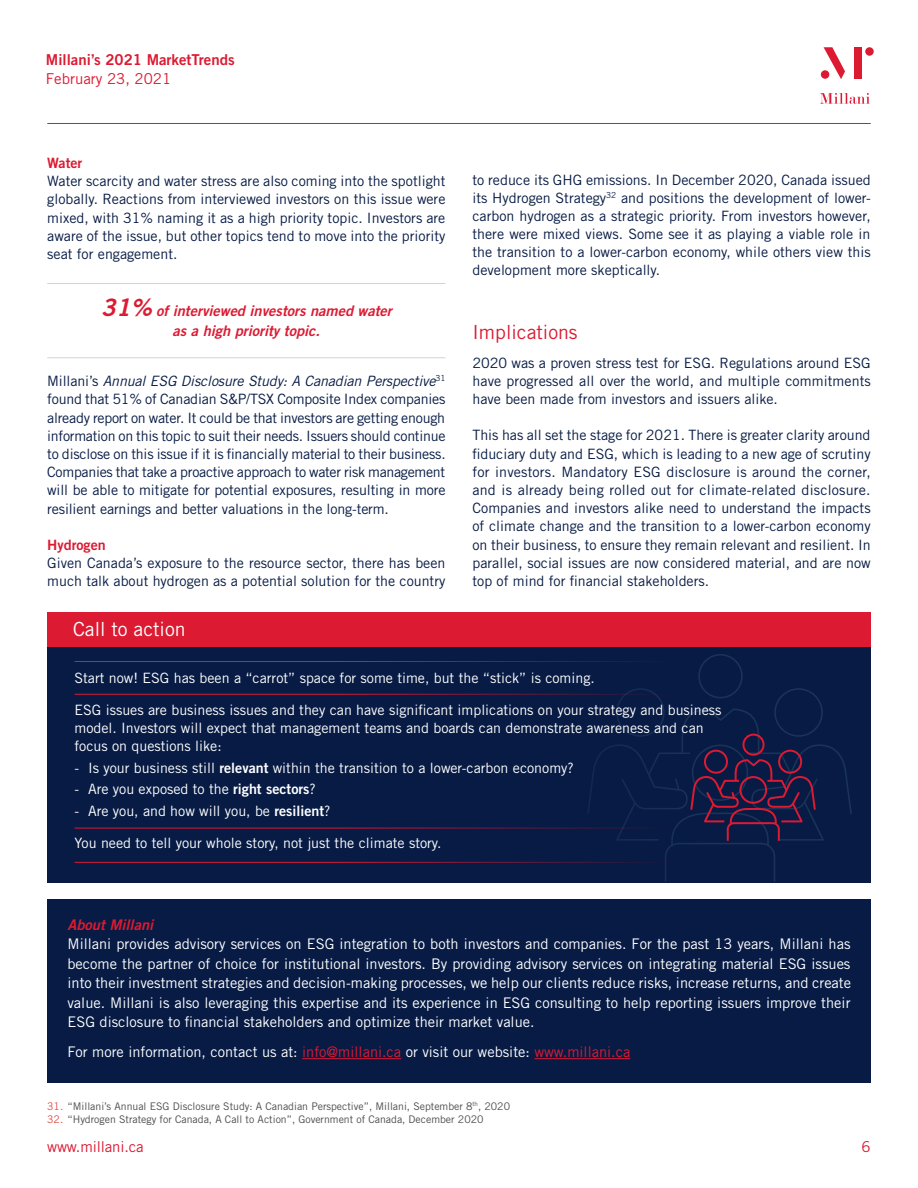
<style>
.page{position:relative;width:918px;height:1188px;background:#fff}
.page>*{position:absolute;margin:0;border:0;box-sizing:border-box;transform-origin:0 0}
.t1{font:19.5px "Trade Gothic LT Std";color:#fff}
.t2{font:19.5px "Trade Gothic LT Std";color:#dc1a32}
.t3{font:15px "Trade Gothic LT Std";color:#dc1a32}
.t4{font:15px "Trade Gothic LT Std Bd 2";color:#dc1a32}
.t5{font:14.7px/19.5px "Trade Gothic LT Std";color:#fff;text-align:justify}
.t6{font:14.7px/19.5px "Trade Gothic LT Std Bd 2 Obl";color:#dc1a32;text-align:center}
.t7{font:14.25px/18.1px "Trade Gothic LT Std";color:#071b44;text-align:justify}
.t8{font:14.25px/18px "Trade Gothic LT Std";color:#fff}
.t9{font:14.25px "Trade Gothic LT Std Bd 2";color:#dc1a32}
.t10{font:10.5px "Trade Gothic LT Std";color:#4b4c4d}
.s1{font-size:24px}
.s2{font-style:italic}
.s3{font-family:"Trade Gothic LT Std Bd 2"}
.s4{color:#dc1a32}
.s5{color:#e14a45}
</style>
<div class="page">
<svg style="left:824px;top:47px;width:21px;height:32px"></svg>
<div style="left:855px;top:47px;width:7px;height:32px;background:#dc1a32"></div>
<div style="left:865px;top:47px;width:9px;height:9px;background:#dc1a32;border-radius:50%"></div>
<div style="left:821px;top:70px;width:8px;height:9px;background:#dc1a32;border-radius:50%"></div>
<svg style="left:820px;top:93px;width:50px;height:11px"></svg>
<hr style="left:47px;top:123px;width:824px;height:1px;background:#dc1a32">
<div style="left:47px;top:612px;width:824px;height:36px;background:#dc1a32"></div>
<div style="left:47px;top:647px;width:824px;height:236px;background:#071b44"></div>
<div style="left:698px;top:654px;width:45px;height:44px;border:2px solid #1a3357;border-radius:50%"></div>
<svg style="left:586px;top:687px;width:266px;height:195px"></svg>
<hr style="left:75px;top:661px;width:611px;height:1px;background:#dc1a32">
<hr style="left:75px;top:694px;width:611px;height:1px;background:#dc1a32">
<hr style="left:75px;top:828px;width:611px;height:1px;background:#dc1a32">
<hr style="left:75px;top:862px;width:611px;height:1px;background:#dc1a32">
<div style="left:47px;top:899px;width:824px;height:184px;background:#071b44"></div>
<hr style="left:302px;top:1058px;width:99px;height:1px;background:#dc1a32">
<hr style="left:534px;top:1058px;width:96px;height:1px;background:#dc1a32">
<hr style="left:47px;top:283px;width:399px;height:1px;background:#d1d2d4">
<hr style="left:47px;top:357px;width:399px;height:1px;background:#d1d2d4">
<p class="t4" style="left:46px;top:50px;width:190px">Millani’s 2021 MarketTrends</p>
<p class="t3" style="left:46px;top:70px;width:127px">February 23, 2021</p>
<p class="t9" style="left:47px;top:154px;width:37px">Water</p>
<p class="t7" style="left:47px;top:172px;width:400px">Water scarcity and water stress are also coming into the spotlight globally. Reactions from interviewed investors on this issue were mixed, with 31% naming it as a high priority topic. Investors are aware of the issue, but other topics tend to move into the priority seat for engagement.</p>
<p class="t6" style="left:101px;top:301px;width:292px"><span class="s1">31%</span> of interviewed investors named water as a high priority topic.</p>
<p class="t7" style="left:47px;top:372px;width:400px">Millani’s <span class="s2">Annual ESG Disclosure Study: A Canadian Perspective</span><sup>31 </sup>found that 51% of Canadian S&amp;P/TSX Composite Index companies already report on water. It could be that investors are getting enough information on this topic to suit their needs. Issuers should continue to disclose on this issue if it is financially material to their business.<br>Companies that take a proactive approach to water risk management will be able to mitigate for potential exposures, resulting in more resilient earnings and better valuations in the long-term.</p>
<p class="t9" style="left:47px;top:536px;width:60px">Hydrogen</p>
<p class="t7" style="left:47px;top:554px;width:400px">Given Canada’s exposure to the resource sector, there has been much talk about hydrogen as a potential solution for the country</p>
<p class="t7" style="left:472px;top:170px;width:400px">to reduce its GHG emissions. In December 2020, Canada issued its Hydrogen Strategy<sup>32</sup> and positions the development of lower&shy;carbon hydrogen as a strategic priority. From investors however, there were mixed views. Some see it as playing a viable role in the transition to a lower-carbon economy, while others view this development more skeptically.</p>
<p class="t2" style="left:472px;top:320px;width:107px">Implications</p>
<p class="t7" style="left:472px;top:353px;width:400px">2020 was a proven stress test for ESG. Regulations around ESG have progressed all over the world, and multiple commitments have been made from investors and issuers alike.</p>
<p class="t7" style="left:472px;top:426px;width:400px">This has all set the stage for 2021. There is greater clarity around fiduciary duty and ESG, which is leading to a new age of scrutiny for investors. Mandatory ESG disclosure is around the corner, and is already being rolled out for climate-related disclosure.<br>Companies and investors alike need to understand the impacts of climate change and the transition to a lower-carbon economy on their business, to ensure they remain relevant and resilient. In parallel, social issues are now considered material, and are now top of mind for financial stakeholders.</p>
<p class="t1" style="left:73px;top:617px;width:114px">Call to action</p>
<p class="t8" style="left:75px;top:669px;width:522px">Start now! ESG has been a “carrot” space for some time, but the “stick” is coming.</p>
<p class="t8" style="left:75px;top:701px;width:649px">ESG issues are business issues and they can have significant implications on your strategy and business model. Investors will expect that management teams and boards can demonstrate awareness and can focus on questions like:</p>
<p class="t8" style="left:75px;top:758px;width:501px">- Is your business still <span class="s3">relevant</span> within the transition to a lower-carbon economy?</p>
<p class="t8" style="left:75px;top:780px;width:243px">- Are you exposed to the <span class="s3">right sectors</span>?</p>
<p class="t8" style="left:75px;top:802px;width:258px">- Are you, and how will you, be <span class="s3">resilient</span>?</p>
<p class="t8" style="left:75px;top:834px;width:369px">You need to tell your whole story, not just the climate story.</p>
<p class="t6" style="left:68px;top:915px;width:87px">About Millani</p>
<p class="t5" style="left:68px;top:934px;width:785px">Millani provides advisory services on ESG integration to both investors and companies. For the past 13 years, Millani has become the partner of choice for institutional investors. By providing advisory services on integrating material ESG issues into their investment strategies and decision-making processes, we help our clients reduce risks, increase returns, and create value. Millani is also leveraging this expertise and its experience in ESG consulting to help reporting issuers improve their ESG disclosure to financial stakeholders and optimize their market value.</p>
<p class="t5" style="left:68px;top:1042px;width:564px">For more information, contact us at: <span class="s4">info@millani.ca</span> or visit our website: <span class="s4">www.millani.ca</span></p>
<p class="t10" style="left:47px;top:1100px;width:464px"><span class="s5">31.</span> “Millani’s Annual ESG Disclosure Study: A Canadian Perspective”, Millani, September 8<sup>th</sup>, 2020</p>
<p class="t10" style="left:47px;top:1113px;width:438px"><span class="s5">32.</span> “Hydrogen Strategy for Canada, A Call to Action”, Government of Canada, December 2020</p>
<p class="t3" style="left:47px;top:1137px;width:98px">www.millani.ca</p>
<p class="t3" style="left:862px;top:1137px;width:11px">6</p>
</div>
